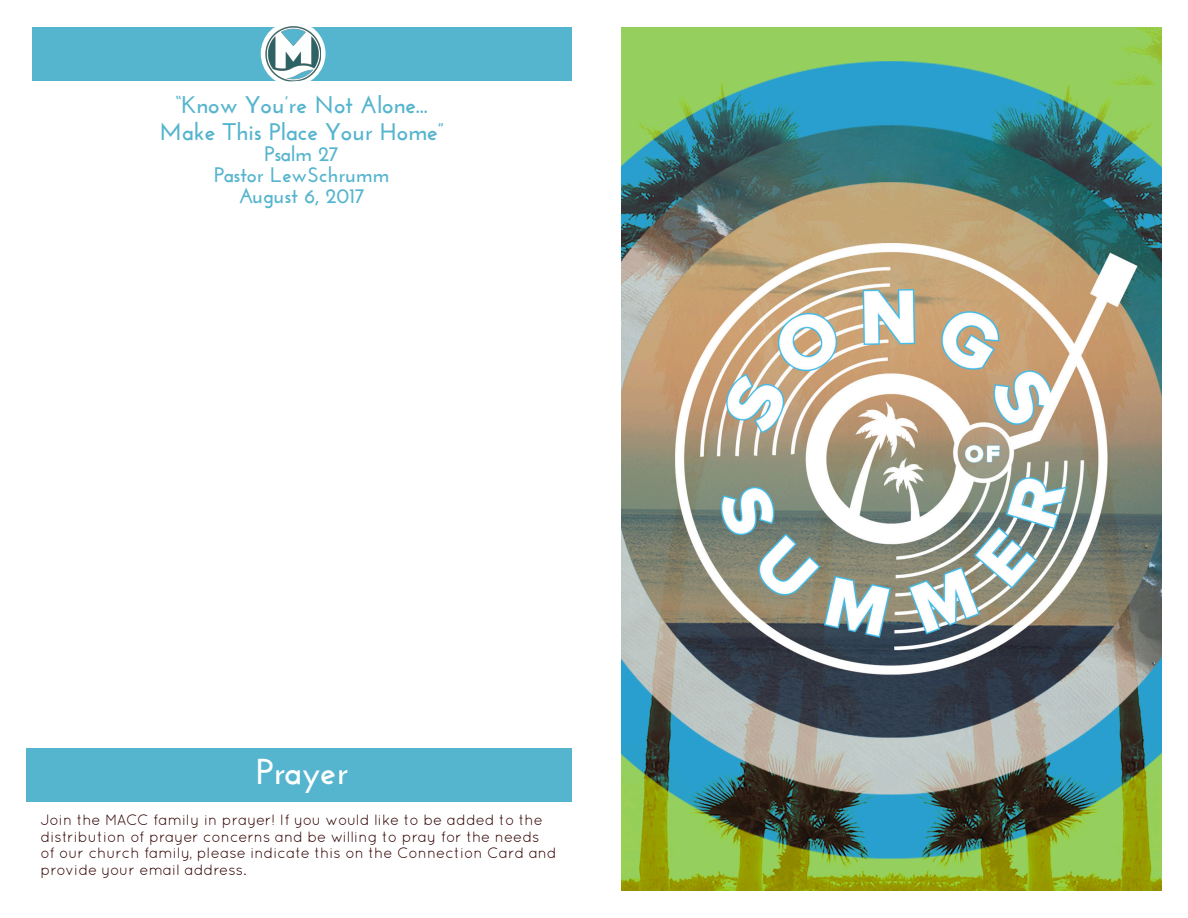
<style>
.page{position:relative;width:1188px;height:918px;background:#fff}
.page>*{position:absolute;margin:0;border:0;box-sizing:border-box;transform-origin:0 0}
.t1{font:700 36px "Josefin Sans";color:#feffff}
.t2{font:700 24px "Josefin Sans";color:#55b4ce}
.t3{font:700 21px "Josefin Sans";color:#55b4ce}
.t4{font:15px/16.5px "Quicksand";color:#320000}
</style>
<div class="page">
<div style="left:26px;top:748px;width:546px;height:54px;background:#55b4ce"></div>
<div style="left:32px;top:27px;width:540px;height:54px;background:#55b4ce"></div>
<svg style="left:261px;top:21px;width:65px;height:65px"></svg>
<img style="left:262px;top:23px;width:60px;height:61px">
<img style="left:622px;top:27px;width:540px;height:864px">
<p class="t2" style="left:176px;top:90px;width:253px">“Know You’re Not Alone...</p>
<p class="t2" style="left:159px;top:117px;width:286px">Make This Place Your Home”</p>
<p class="t3" style="left:265px;top:141px;width:76px">Psalm 27</p>
<p class="t3" style="left:214px;top:162px;width:177px">Pastor LewSchrumm</p>
<p class="t3" style="left:238px;top:183px;width:128px">August 6, 2017</p>
<p class="t1" style="left:256px;top:750px;width:94px">Prayer</p>
<p class="t4" style="left:40px;top:812px;width:518px">Join the MACC family in prayer! If you would like to be added to the distribution of prayer concerns and be willing to pray for the needs of our church family, please indicate this on the Connection Card and provide your email address.</p>
</div>
